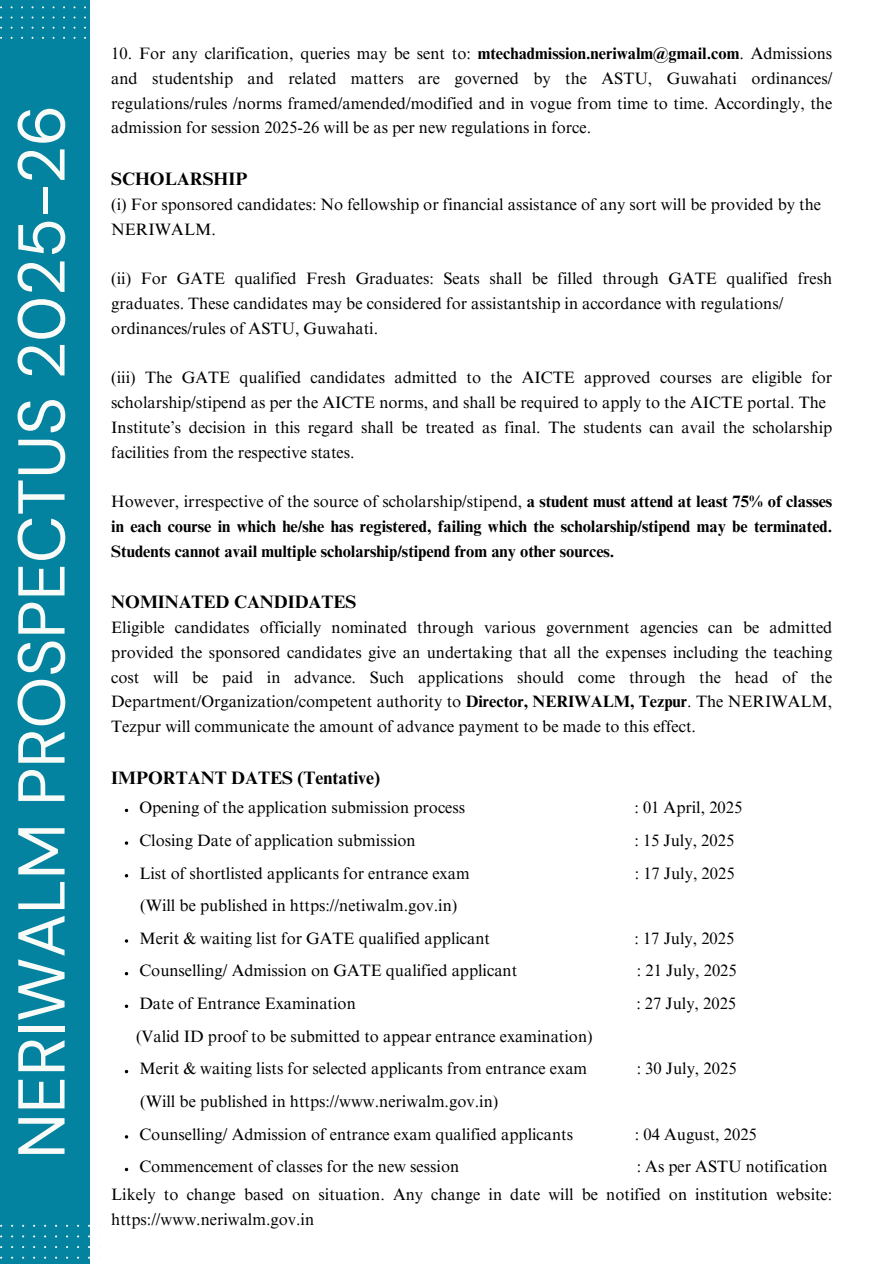
<style>
.page{position:relative;width:894px;height:1264px;background:#fff}
.page>*{position:absolute;margin:0;border:0;box-sizing:border-box;transform-origin:0 0}
.t1{font:66px "DM Sans";color:#f9fbf8}
.t2{font:700 18px "Times NRMT Pro";color:#000}
.t3{font:16.5px/24.8px "Times NRMT Pro";color:#000}
.t4{font:700 16.5px/24.8px "Times NRMT Pro";color:#000;text-align:justify}
.s1{font-weight:700}
.s2{font-weight:400}
</style>
<div class="page">
<div style="left:0;top:0;width:89px;height:1263px;background:#03839f"></div>
<svg style="left:0;top:0;width:90px;height:39px"></svg>
<svg style="left:0;top:1224px;width:90px;height:39px"></svg>
<p class="t1" style="left:-1px;top:1158px;width:1055px;rotate:-90deg">NERIWALM PROSPECTUS 2025-26</p>
<p class="t3" style="left:111px;top:43px;width:722px;text-align:justify">10. For any clarification, queries may be sent to: <span class="s1">mtechadmission.neriwalm@gmail.com</span>. Admissions and studentship and related matters are governed by the ASTU, Guwahati ordinances/ regulations/rules /norms framed/amended/modified and in vogue from time to time. Accordingly, the admission for session 2025-26 will be as per new regulations in force.</p>
<h1 class="t2" style="left:111px;top:172px;width:137px">SCHOLARSHIP</h1>
<p class="t3" style="left:111px;top:194px;width:711px">(i) For sponsored candidates: No fellowship or financial assistance of any sort will be provided by the</p>
<p class="t3" style="left:111px;top:219px;width:106px">NERIWALM.</p>
<p class="t3" style="left:111px;top:268px;width:722px">(ii) For GATE qualified Fresh Graduates: Seats shall be filled through GATE qualified fresh graduates. These candidates may be considered for assistantship in accordance with regulations/</p>
<p class="t3" style="left:111px;top:318px;width:268px">ordinances/rules of ASTU, Guwahati.</p>
<p class="t3" style="left:111px;top:367px;width:722px">(iii) The GATE qualified candidates admitted to the AICTE approved courses are eligible for scholarship/stipend as per the AICTE norms, and shall be required to apply to the AICTE portal. The</p>
<p class="t3" style="left:111px;top:417px;width:722px">Institute’s decision in this regard shall be treated as final. The students can avail the scholarship facilities from the respective states.</p>
<p class="t4" style="left:111px;top:491px;width:722px"><span class="s2">However, irrespective of the source of scholarship/stipend,</span> a student must attend at least 75% of classes in each course in which he/she has registered, failing which the scholarship/stipend may be terminated.<br>Students cannot avail multiple scholarship/stipend from any other sources.</p>
<p class="t2" style="left:111px;top:595px;width:246px">NOMINATED CANDIDATES</p>
<p class="t3" style="left:111px;top:617px;width:722px;text-align:justify">Eligible candidates officially nominated through various government agencies can be admitted provided the sponsored candidates give an undertaking that all the expenses including the teaching cost will be paid in advance. Such applications should come through the head of the Department/Organization/competent authority to <span class="s1">Director, NERIWALM, Tezpur</span>. The NERIWALM, Tezpur will communicate the amount of advance payment to be made to this effect.</p>
<p class="t2" style="left:111px;top:771px;width:270px">IMPORTANT DATES (Tentative)</p>
<p class="t3" style="left:139px;top:797px;width:327px">Opening of the application submission process</p>
<p class="t3" style="left:634px;top:797px;width:109px">: 01 April, 2025</p>
<p class="t3" style="left:139px;top:830px;width:278px">Closing Date of application submission</p>
<p class="t3" style="left:634px;top:830px;width:101px">: 15 July, 2025</p>
<h2 class="t3" style="left:139px;top:862px;width:332px">List of shortlisted applicants for entrance exam</h2>
<h2 class="t3" style="left:634px;top:862px;width:101px">: 17 July, 2025</h2>
<p class="t3" style="left:140px;top:895px;width:318px">(Will be published in https://netiwalm.gov.in)</p>
<p class="t3" style="left:139px;top:927px;width:352px">Merit &amp; waiting list for GATE qualified applicant</p>
<p class="t3" style="left:634px;top:927px;width:101px">: 17 July, 2025</p>
<p class="t3" style="left:139px;top:960px;width:379px">Counselling/ Admission on GATE qualified applicant</p>
<p class="t3" style="left:636px;top:960px;width:101px">: 21 July, 2025</p>
<p class="t3" style="left:139px;top:993px;width:218px">Date of Entrance Examination</p>
<p class="t3" style="left:636px;top:993px;width:101px">: 27 July, 2025</p>
<p class="t3" style="left:136px;top:1025px;width:458px">(Valid ID proof to be submitted to appear entrance examination)</p>
<p class="t3" style="left:139px;top:1058px;width:449px">Merit &amp; waiting lists for selected applicants from entrance exam</p>
<p class="t3" style="left:636px;top:1058px;width:101px">: 30 July, 2025</p>
<p class="t3" style="left:140px;top:1091px;width:359px">(Will be published in https://www.neriwalm.gov.in)</p>
<p class="t3" style="left:139px;top:1123px;width:435px">Counselling/ Admission of entrance exam qualified applicants</p>
<p class="t3" style="left:634px;top:1123px;width:123px">: 04 August, 2025</p>
<p class="t3" style="left:139px;top:1156px;width:321px">Commencement of classes for the new session</p>
<p class="t3" style="left:636px;top:1156px;width:192px">: As per ASTU notification</p>
<p class="t3" style="left:111px;top:1184px;width:722px">Likely to change based on situation. Any change in date will be notified on institution website: https://www.neriwalm.gov.in</p>
</div>
